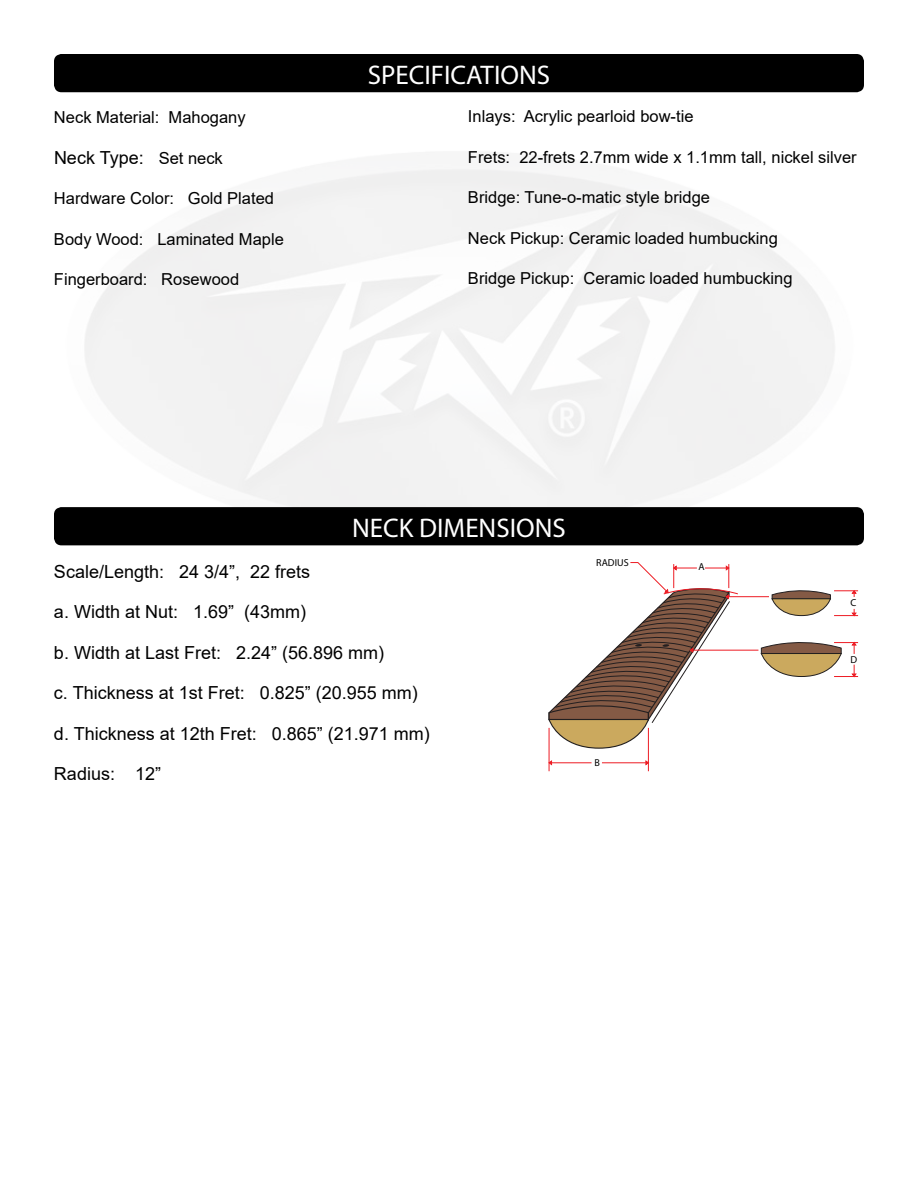
<style>
.page{position:relative;width:918px;height:1188px;background:#fff}
.page>*{position:absolute;margin:0;border:0;box-sizing:border-box;transform-origin:0 0}
.t1{font:27px "Myriad Pro";color:#fff}
.t2{font:18px "Arial";color:#000}
.t3{font:16.5px "Arial";color:#000}
.t4{font:10.2px "Myriad Pro";color:#000}
.s1{font-size:16.5px}
</style>
<div class="page">
<img style="left:54px;top:169px;width:810px;height:376px">
<div style="left:54px;top:507px;width:810px;height:38px;background:#000;border-radius:8px"></div>
<hr style="left:729px;top:596px;width:40px;height:1px;background:#ed1c24">
<hr style="left:693px;top:650px;width:65px;height:1px;background:#ed1c24">
<svg style="left:548px;top:562px;width:190px;height:187px"></svg>
<svg style="left:771px;top:590px;width:87px;height:26px"></svg>
<svg style="left:761px;top:641px;width:97px;height:36px"></svg>
<hr style="left:549px;top:728px;width:1px;height:43px;background:#ed1c24">
<hr style="left:648px;top:728px;width:1px;height:43px;background:#ed1c24">
<svg style="left:548px;top:760px;width:4px;height:5px"></svg>
<svg style="left:645px;top:760px;width:4px;height:5px"></svg>
<hr style="left:552px;top:763px;width:40px;height:1px;background:#ed1c24">
<hr style="left:602px;top:763px;width:44px;height:1px;background:#ed1c24">
<div style="left:54px;top:54px;width:810px;height:38px;background:#000;border-radius:8px"></div>
<p class="t3" style="left:54px;top:106px;width:193px">Neck Material: Mahogany</p>
<p class="t2" style="left:54px;top:145px;width:170px">Neck Type: <span class="s1">Set neck</span></p>
<p class="t3" style="left:54px;top:187px;width:222px">Hardware Color: Gold Plated</p>
<p class="t3" style="left:54px;top:228px;width:231px">Body Wood: Laminated Maple</p>
<p class="t3" style="left:54px;top:268px;width:187px">Fingerboard: Rosewood</p>
<h1 class="t1" style="left:368px;top:59px;width:184px">SPECIFICATIONS</h1>
<p class="t3" style="left:468px;top:105px;width:227px">Inlays: Acrylic pearloid bow-tie</p>
<p class="t3" style="left:468px;top:146px;width:390px">Frets: 22-frets 2.7mm wide x 1.1mm tall, nickel silver</p>
<p class="t3" style="left:468px;top:186px;width:244px">Bridge: Tune-o-matic style bridge</p>
<p class="t3" style="left:468px;top:227px;width:311px">Neck Pickup: Ceramic loaded humbucking</p>
<p class="t3" style="left:468px;top:267px;width:326px">Bridge Pickup: Ceramic loaded humbucking</p>
<h1 class="t1" style="left:352px;top:512px;width:215px">NECK DIMENSIONS</h1>
<p class="t2" style="left:54px;top:559px;width:258px">Scale/Length: 24 3/4”, 22 frets</p>
<p class="t2" style="left:54px;top:600px;width:254px">a. Width at Nut: 1.69” (43mm)</p>
<p class="t2" style="left:54px;top:640px;width:332px">b. Width at Last Fret: 2.24” (56.896 mm)</p>
<p class="t2" style="left:54px;top:681px;width:365px">c. Thickness at 1st Fret: 0.825” (20.955 mm)</p>
<p class="t2" style="left:54px;top:721px;width:377px">d. Thickness at 12th Fret: 0.865” (21.971 mm)</p>
<p class="t2" style="left:54px;top:762px;width:109px">Radius: 12”</p>
<p class="t4" style="left:596px;top:556px;width:34px">RADIUS</p>
<p class="t4" style="left:698px;top:561px;width:8px">A</p>
<p class="t4" style="left:594px;top:756px;width:7px">B</p>
<p class="t4" style="left:851px;top:597px;width:7px">C</p>
<p class="t4" style="left:851px;top:653px;width:8px">D</p>
</div>
